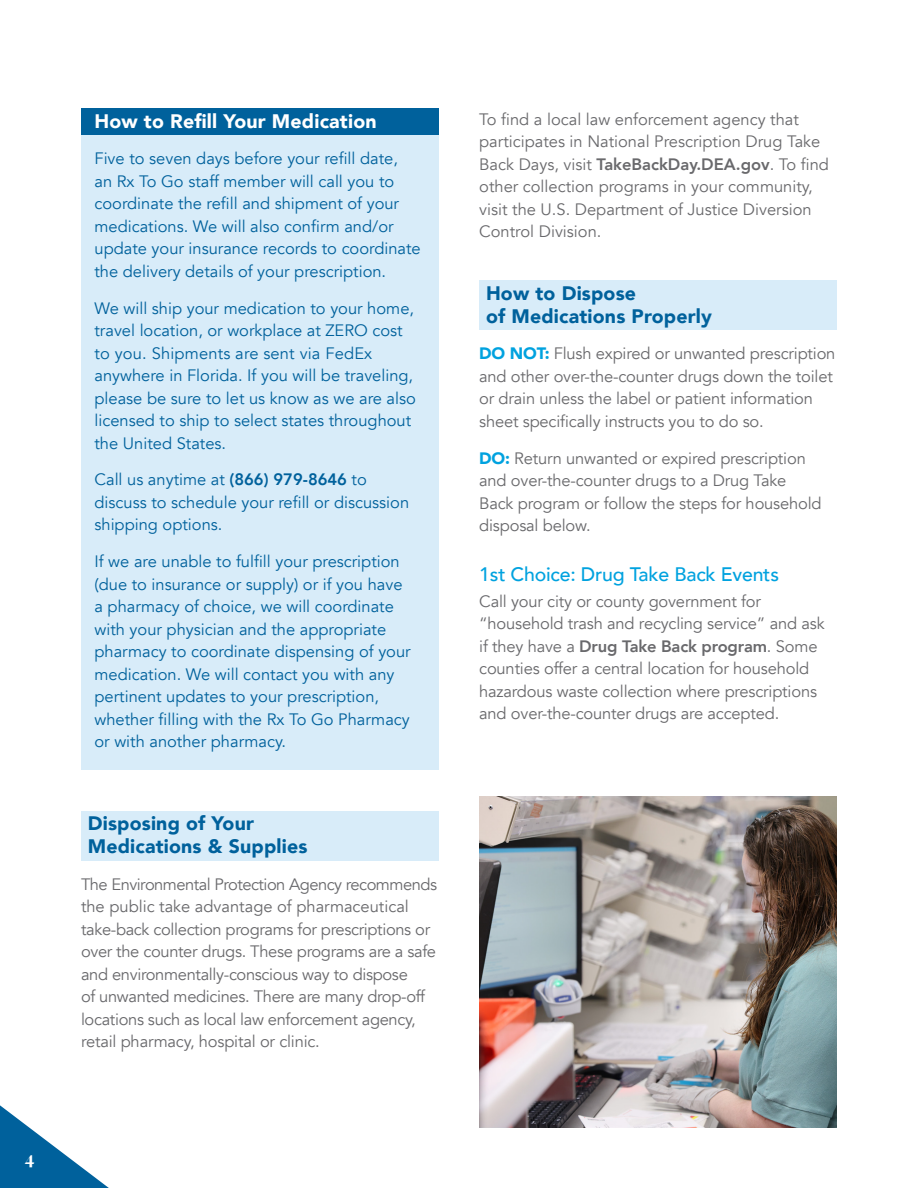
<style>
.page{position:relative;width:918px;height:1188px;background:#fff}
.page>*{position:absolute;margin:0;border:0;box-sizing:border-box;transform-origin:0 0}
.Headers_1{font:900 19.5px/22.5px "Avenir";letter-spacing:.01em;color:#00619c}
.Subhead1{font:500 19.5px "Avenir";letter-spacing:-.01em;color:#00a2df}
.Headers_1-2{font:900 19.5px "Avenir";letter-spacing:.01em;color:#fff}
.t1{font:900 18px "Freight Big Pro";color:#fff}
.t2{font:16.5px/22.5px "Avenir";letter-spacing:-.01em;color:#69696c}
.t3{font:16.5px/22.5px "Avenir";color:#00619c}
.s1{font-weight:800}
.s2{font-weight:900;color:#00a2df}
</style>
<div class="page">
<svg style="left:0;top:1105px;width:109px;height:83px"></svg>
<div style="left:81px;top:108px;width:358px;height:662px;background:#d8ecf9"></div>
<div style="left:81px;top:108px;width:358px;height:27px;background:#00619c"></div>
<div style="left:81px;top:811px;width:358px;height:49px;background:#d8ecf9"></div>
<div style="left:479px;top:280px;width:358px;height:50px;background:#d8ecf9"></div>
<img style="left:479px;top:796px;width:358px;height:331px">
<p class="t1" style="left:25px;top:1147px;width:11px">4</p>
<p class="Headers_1-2" style="left:94px;top:104px;width:284px">How to Refill Your Medication</p>
<p class="t3" style="left:94px;top:148px;width:328px">Five to seven days before your refill date,<br>an Rx To Go staff member will call you to coordinate the refill and shipment of your medications. We will also confirm and/or update your insurance records to coordinate the delivery details of your prescription.</p>
<p class="t3" style="left:94px;top:297px;width:323px">We will ship your medication to your home, travel location, or workplace at ZERO cost to you. Shipments are sent via FedEx anywhere in Florida. If you will be traveling, please be sure to let us know as we are also licensed to ship to select states throughout the United States.</p>
<p class="t3" style="left:94px;top:469px;width:316px">Call us anytime at <span class="s1">(866) 979-8646</span> to discuss to schedule your refill or discussion shipping options.</p>
<p class="t3" style="left:94px;top:551px;width:318px">If we are unable to fulfill your prescription (due to insurance or supply) or if you have a pharmacy of choice, we will coordinate with your physician and the appropriate pharmacy to coordinate dispensing of your medication. We will contact you with any pertinent updates to your prescription, whether filling with the Rx To Go Pharmacy or with another pharmacy.</p>
<p class="Headers_1" style="left:88px;top:812px;width:221px">Disposing of Your<br>Medications &amp; Supplies</p>
<p class="t2" style="left:81px;top:873px;width:358px">The Environmental Protection Agency recommends the public take advantage of pharmaceutical take-back collection programs for prescriptions or over the counter drugs. These programs are a safe and environmentally-conscious way to dispose<br>of unwanted medicines. There are many drop-off locations such as local law enforcement agency, retail pharmacy, hospital or clinic.</p>
<p class="t2" style="left:479px;top:108px;width:351px">To find a local law enforcement agency that participates in National Prescription Drug Take Back Days, visit <span class="s1">TakeBackDay.DEA.gov</span>. To find other collection programs in your community, visit the U.S. Department of Justice Diversion Control Division.</p>
<p class="Headers_1" style="left:486px;top:281px;width:227px">How to Dispose<br>of Medications Properly</p>
<p class="t2" style="left:479px;top:343px;width:358px"><span class="s2">DO NOT:</span> Flush expired or unwanted prescription and other over-the-counter drugs down the toilet or drain unless the label or patient information sheet specifically instructs you to do so.</p>
<p class="t2" style="left:479px;top:447px;width:344px"><span class="s2">DO:</span> Return unwanted or expired prescription and over-the-counter drugs to a Drug Take Back program or follow the steps for household disposal below.</p>
<p class="Subhead1" style="left:479px;top:557px;width:301px">1st Choice: Drug Take Back Events</p>
<p class="t2" style="left:479px;top:590px;width:347px">Call your city or county government for “household trash and recycling service” and ask if they have a <span class="s1">Drug Take Back program</span>. Some counties offer a central location for household hazardous waste collection where prescriptions and over-the-counter drugs are accepted.</p>
</div>
